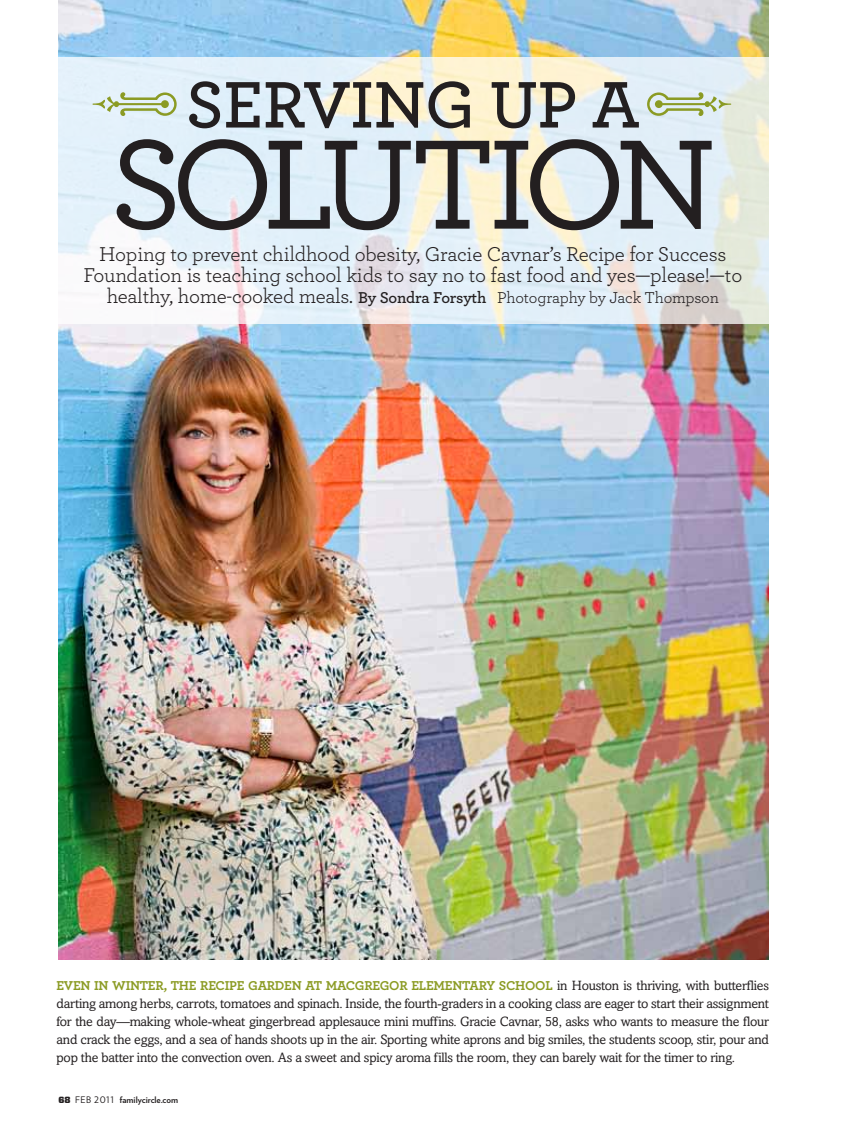
<style>
.page{position:relative;width:851px;height:1134px;background:#fff}
.page>*{position:absolute;margin:0;border:0;box-sizing:border-box;transform-origin:0 0}
.t1{font:500 133.5px "Archer";letter-spacing:-.09em;color:#231f20}
.t2{font:600 69px "Archer";letter-spacing:-.01em;color:#231f20}
.t3{font:21px/21px "Archer";letter-spacing:-.01em;color:#231f20;text-align:center}
.t4{font:13.5px/18px "Amasis MT Std";letter-spacing:-.02em;color:#231f20;text-align:justify}
.t5{font:700 13.5px "Archer";letter-spacing:-.02em;color:#8b9b24}
.t6{font:700 9px "Verlag";letter-spacing:-.005em;color:#231f20}
.s1{font-weight:600;font-size:16.5px}
.s2{font-size:16.5px}
.s3{font-family:"Archer";font-weight:700;color:#8b9b24}
.s4{font-family:"Vitesse";font-weight:900}
.s5{font-weight:400}
</style>
<div class="page">
<img style="left:58px;top:0;width:710px;height:959px">
<svg style="left:58px;top:57px;width:711px;height:267px;background:#e7eff0"></svg>
<svg style="left:92px;top:92px;width:85px;height:24px;background:#c9d7bc"></svg>
<svg style="left:647px;top:92px;width:84px;height:24px;background:#c8d4b7"></svg>
<h2 class="t2" style="left:186px;top:53px;width:455px">serving up a</h2>
<h1 class="t1" style="left:109px;top:88px;width:608px">SOLUTION</h1>
<h3 class="t3" style="left:83px;top:243px;width:660px">Hoping to prevent childhood obesity, Gracie Cavnar’s Recipe for Success<br>Foundation is teaching school kids to say no to fast food and yes—please!—to healthy, home-cooked meals. <span class="s1">By Sondra Forsyth</span> <span class="s2">Photography by Jack Thompson</span></h3>
<p class="t4" style="left:57px;top:977px;width:714px;text-indent:396px"><span class="s3">NTARY SCHOOL</span> in Houston is thriving, with butterflies darting among herbs, carrots, tomatoes and spinach. Inside, the fourth-graders in a cooking class are eager to start their assignment for the day—making whole-wheat gingerbread applesauce mini muffins. Gracie Cavnar, 58, asks who wants to measure the flour and crack the eggs, and a sea of hands shoots up in the air. Sporting white aprons and big smiles, the students scoop, stir, pour and pop the batter into the convection oven. As a sweet and spicy aroma fills the room, they can barely wait for the timer to ring.</p>
<p class="t5" style="left:57px;top:975px;width:379px">EVEN IN WINTER, THE RECIPE GARDEN AT MACGREG OR ELEME</p>
<p class="t6" style="left:58px;top:1093px;width:121px"><span class="s4">68</span> <span class="s5">feb 2011</span> familycircle.com</p>
</div>
